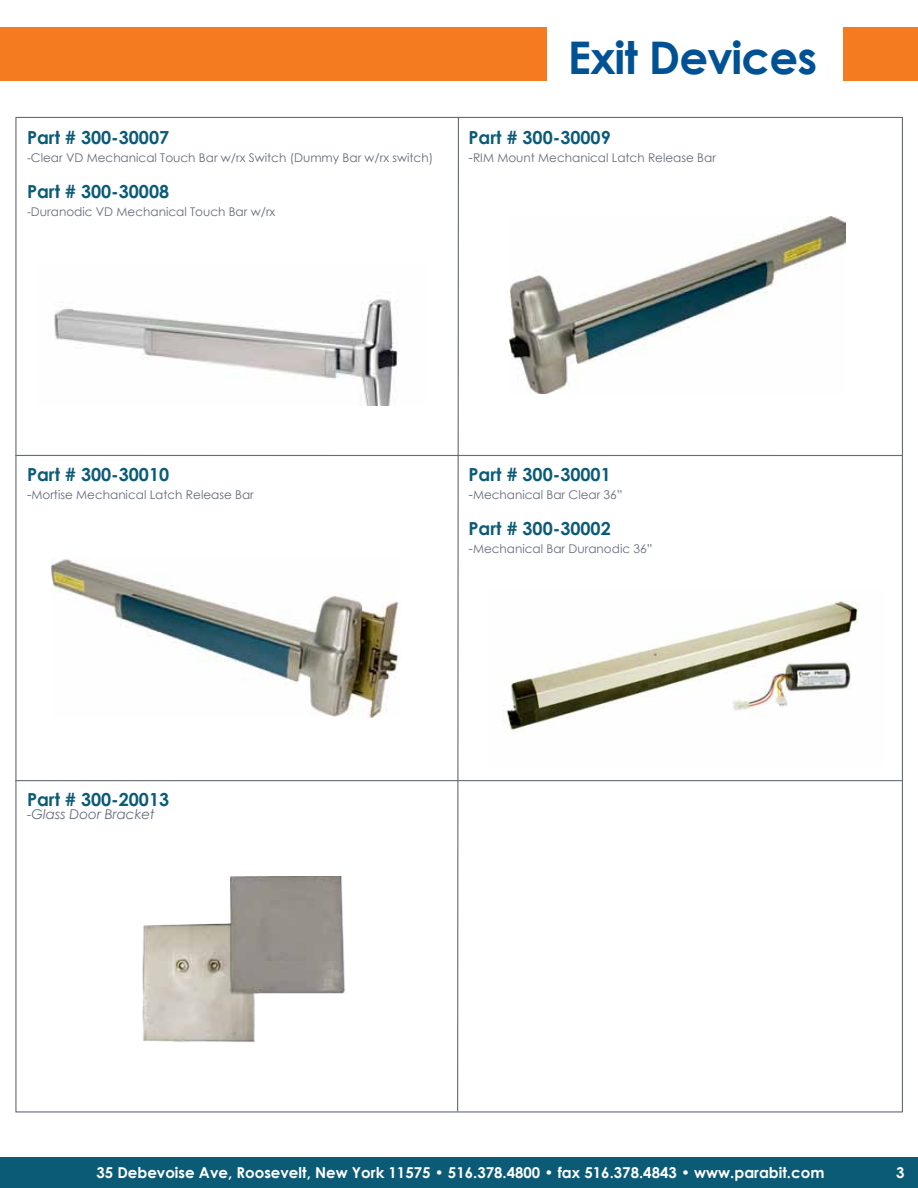
<style>
.page{position:relative;width:918px;height:1188px;background:#fff}
.page>*{position:absolute;margin:0;border:0;box-sizing:border-box;transform-origin:0 0}
.t1{font:700 45px "Century Gothic";letter-spacing:-.02em;color:#005295}
.t2{font:700 18px "Century Gothic";color:#0b5b77}
.t3{font:700 15px "Century Gothic";color:#fff}
.t4{font:italic 13.5px "Century Gothic";color:#646b7a}
.t5{font:12px "Century Gothic";color:#646b7a}
.s1{font-size:13.5px}
</style>
<div class="page">
<div style="left:0;top:27px;width:547px;height:54px;background:#f47b20"></div>
<div style="left:844px;top:27px;width:74px;height:54px;background:#f47b20"></div>
<div style="left:0;top:1157px;width:918px;height:31px;background:#0b5b77"></div>
<hr style="left:15px;top:780px;width:888px;height:1px;background:#646b7a">
<hr style="left:15px;top:455px;width:888px;height:1px;background:#646b7a">
<svg style="left:457px;top:116px;width:3px;height:997px"></svg>
<img style="left:509px;top:216px;width:337px;height:177px">
<img style="left:52px;top:559px;width:347px;height:158px">
<img style="left:142px;top:876px;width:203px;height:166px">
<img style="left:54px;top:299px;width:344px;height:107px">
<img style="left:503px;top:601px;width:356px;height:131px">
<h2 class="t2" style="left:27px;top:124px;width:144px">Part # 300-30007</h2>
<p class="t5" style="left:27px;top:149px;width:408px">-Clear VD Mechanical Touch Bar w/rx Switch (Dummy Bar w/rx switch)</p>
<h2 class="t2" style="left:27px;top:178px;width:144px">Part # 300-30008</h2>
<p class="t5" style="left:27px;top:203px;width:250px">-Duranodic VD Mechanical Touch Bar w/rx</p>
<h1 class="t1" style="left:568px;top:24px;width:251px">Exit Devices</h1>
<h2 class="t2" style="left:469px;top:124px;width:144px">Part # 300-30009</h2>
<p class="t5" style="left:469px;top:149px;width:249px"><span class="s1">-</span>RIM Mount Mechanical Latch Release Bar</p>
<h2 class="t2" style="left:27px;top:461px;width:144px">Part # 300-30010</h2>
<p class="t5" style="left:27px;top:486px;width:228px"><span class="s1">-</span>Mortise Mechanical Latch Release Bar</p>
<h2 class="t2" style="left:27px;top:786px;width:144px">Part # 300-20013</h2>
<p class="t4" style="left:27px;top:805px;width:129px">-Glass Door Bracket</p>
<h2 class="t2" style="left:469px;top:461px;width:144px">Part # 300-30001</h2>
<p class="t5" style="left:469px;top:486px;width:156px"><span class="s1">-</span>Mechanical Bar Clear 36”</p>
<h2 class="t2" style="left:469px;top:515px;width:144px">Part # 300-30002</h2>
<p class="t5" style="left:469px;top:540px;width:186px"><span class="s1">-</span>Mechanical Bar Duranodic 36”</p>
<p class="t3" style="left:96px;top:1161px;width:730px">35 Debevoise Ave, Roosevelt, New York 11575 • 516.378.4800 • fax 516.378.4843 • www.parabit.com</p>
<p class="t3" style="left:896px;top:1161px;width:10px">3</p>
</div>
